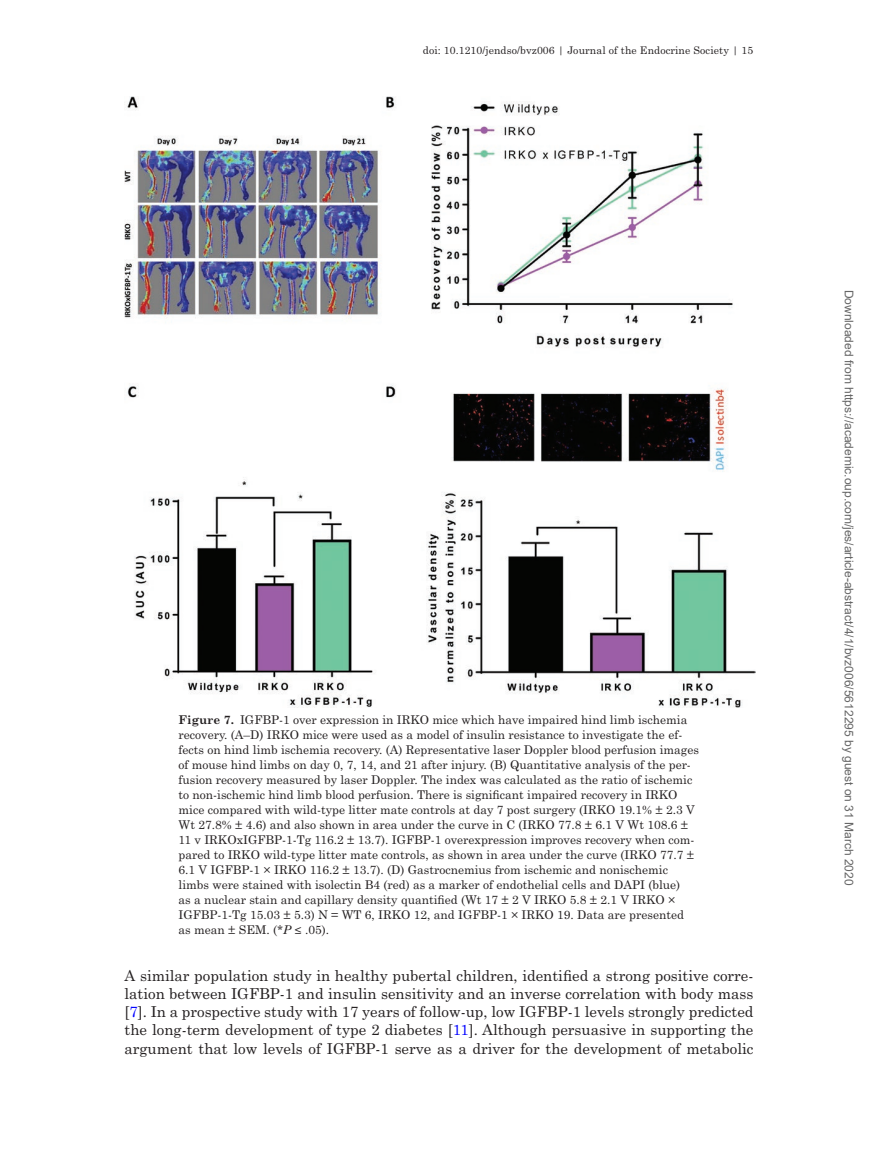
<style>
.page{position:relative;width:878px;height:1175px;background:#fff}
.page>*{position:absolute;margin:0;border:0;box-sizing:border-box;transform-origin:0 0}
.t1{font:15px/18px "Century Schoolbook Std";color:#231f20;text-align:justify}
.t2{font:12px/15px "Century Schoolbook Std";color:#231f20}
.t3{font:12px "Arial";color:#666}
.t4{font:10.5px "Century Schoolbook Std";letter-spacing:.01em;color:#231f20}
.s1{font-weight:700}
.s2{font-style:italic}
.s3{color:#00f}
</style>
<div class="page">
<img style="left:124px;top:96px;width:630px;height:611px">
<p class="t4" style="left:423px;top:44px;width:332px">doi: 10.1210/jendso/bvz006 | Journal of the Endocrine Society | 15</p>
<p class="t2" style="left:178px;top:712px;width:522px"><span class="s1">Figure 7.</span> IGFBP-1 over expression in IRKO mice which have impaired hind limb ischemia recovery. (A–D) IRKO mice were used as a model of insulin resistance to investigate the ef&shy;fects on hind limb ischemia recovery. (A) Representative laser Doppler blood perfusion images of mouse hind limbs on day 0, 7, 14, and 21 after injury. (B) Quantitative analysis of the per&shy;fusion recovery measured by laser Doppler. The index was calculated as the ratio of ischemic to non-ischemic hind limb blood perfusion. There is significant impaired recovery in IRKO mice compared with wild-type litter mate controls at day 7 post surgery (IRKO 19.1% ± 2.3 V Wt 27.8% ± 4.6) and also shown in area under the curve in C (IRKO 77.8 ± 6.1 V Wt 108.6 ± 11 v IRKOxIGFBP-1-Tg 116.2 ± 13.7). IGFBP-1 overexpression improves recovery when com&shy;pared to IRKO wild-type litter mate controls, as shown in area under the curve (IRKO 77.7 ± 6.1 V IGFBP-1 × IRKO 116.2 ± 13.7). (D) Gastrocnemius from ischemic and nonischemic limbs were stained with isolectin B4 (red) as a marker of endothelial cells and DAPI (blue)<br>as a nuclear stain and capillary density quantified (Wt 17 ± 2 V IRKO 5.8 ± 2.1 V IRKO × IGFBP-1-Tg 15.03 ± 5.3) N = WT 6, IRKO 12, and IGFBP-1 × IRKO 19. Data are presented as mean ± SEM. (*<span class="s2">P</span> ≤ .05).</p>
<p class="t1" style="left:124px;top:966px;width:630px">A similar population study in healthy pubertal children, identified a strong positive corre&shy;lation between IGFBP-1 and insulin sensitivity and an inverse correlation with body mass [<span class="s3">7</span>]. In a prospective study with 17 years of follow-up, low IGFBP-1 levels strongly predicted the long-term development of type 2 diabetes [<span class="s3">11</span>]. Although persuasive in supporting the argument that low levels of IGFBP-1 serve as a driver for the development of metabolic</p>
<p class="t3" style="left:853px;top:290px;width:597px;rotate:90deg">Downloaded from https://academic.oup.com/jes/article-abstract/4/1/bvz006/5612295 by guest on 31 March 2020</p>
</div>
